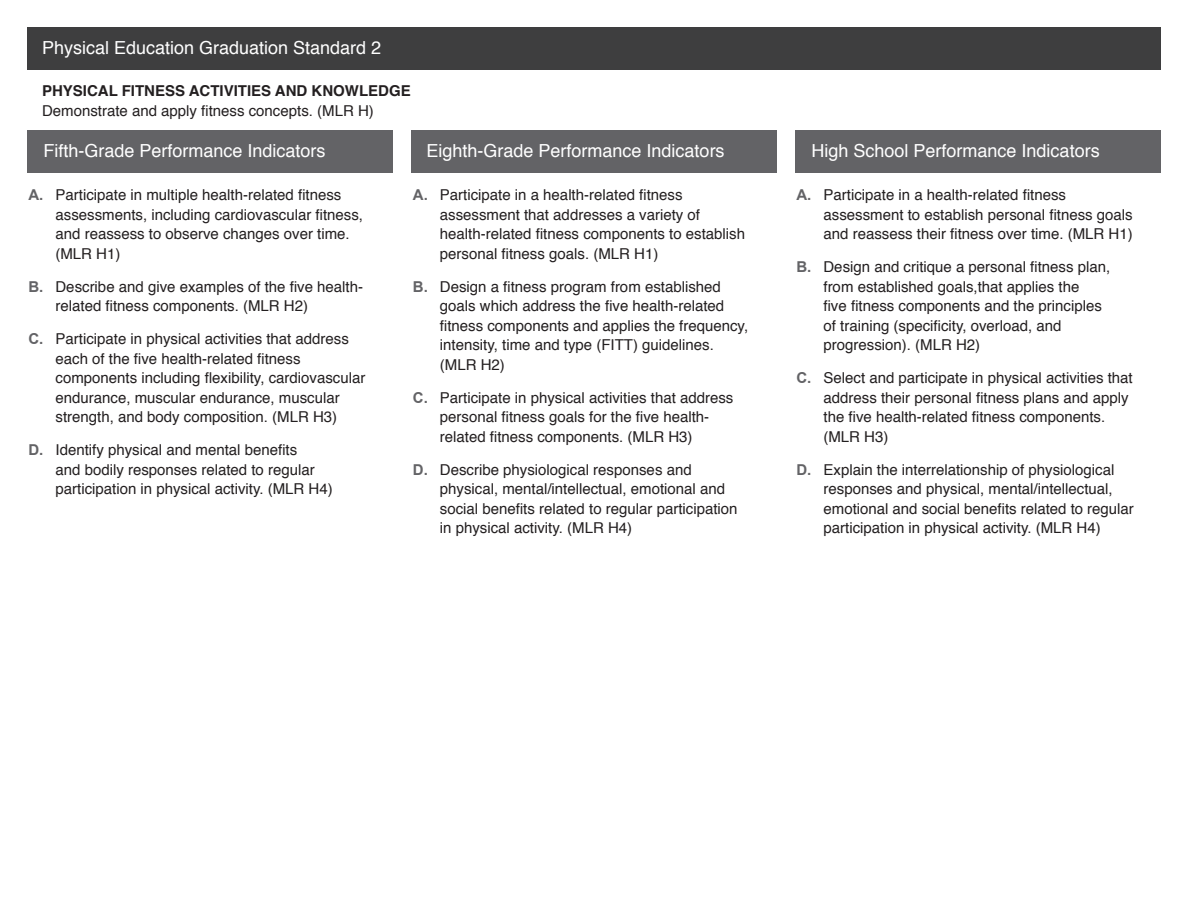
<style>
.page{position:relative;width:1188px;height:918px;background:#fff}
.page>*{position:absolute;margin:0;border:0;box-sizing:border-box;transform-origin:0 0}
.t1{font:18px "Helvetica";color:#fff}
.t2{font:15px/19.5px "Helvetica";color:#231f20}
.t3{font:700 15px "Helvetica";color:#231f20}
.s1{font-family:"Arial";font-weight:700;color:#636366}
</style>
<div class="page">
<div style="left:27px;top:27px;width:1134px;height:43px;background:#3e3e3f"></div>
<div style="left:27px;top:130px;width:365px;height:43px;background:#636366"></div>
<div style="left:411px;top:130px;width:366px;height:43px;background:#636366"></div>
<div style="left:796px;top:130px;width:365px;height:43px;background:#636366"></div>
<p class="t1" style="left:42px;top:34px;width:341px">Physical Education Graduation Standard 2</p>
<p class="t3" style="left:42px;top:79px;width:370px">PHYSICAL FITNESS ACTIVITIES AND KNOWLEDGE</p>
<p class="t2" style="left:42px;top:101px;width:333px">Demonstrate and apply fitness concepts. (MLR H)</p>
<p class="t1" style="left:44px;top:137px;width:284px">Fifth-Grade Performance Indicators</p>
<p class="t1" style="left:427px;top:137px;width:300px">Eighth-Grade Performance Indicators</p>
<p class="t1" style="left:812px;top:137px;width:290px">High School Performance Indicators</p>
<p class="t2" style="left:56px;top:186px;width:309px;text-indent:-27px"><span class="s1">A.</span> Participate in multiple health-related fitness assessments, including cardiovascular fitness, and reassess to observe changes over time. (MLR H1)</p>
<p class="t2" style="left:56px;top:277px;width:309px;text-indent:-27px"><span class="s1">B.</span> Describe and give examples of the five health&shy;related fitness components. (MLR H2)</p>
<p class="t2" style="left:56px;top:330px;width:311px;text-indent:-27px"><span class="s1">C.</span> Participate in physical activities that address each of the five health-related fitness components including flexibility, cardiovascular endurance, muscular endurance, muscular strength, and body composition. (MLR H3)</p>
<p class="t2" style="left:56px;top:441px;width:279px;text-indent:-27px"><span class="s1">D.</span> Identify physical and mental benefits<br>and bodily responses related to regular participation in physical activity. (MLR H4)</p>
<p class="t2" style="left:440px;top:186px;width:307px;text-indent:-27px"><span class="s1">A.</span> Participate in a health-related fitness assessment that addresses a variety of health-related fitness components to establish personal fitness goals. (MLR H1)</p>
<p class="t2" style="left:440px;top:277px;width:310px;text-indent:-27px"><span class="s1">B.</span> Design a fitness program from established goals which address the five health-related fitness components and applies the frequency, intensity, time and type (FITT) guidelines. (MLR H2)</p>
<p class="t2" style="left:440px;top:388px;width:295px;text-indent:-27px"><span class="s1">C.</span> Participate in physical activities that address personal fitness goals for the five health&shy;related fitness components. (MLR H3)</p>
<p class="t2" style="left:440px;top:460px;width:299px;text-indent:-27px"><span class="s1">D.</span> Describe physiological responses and physical, mental/intellectual, emotional and social benefits related to regular participation in physical activity. (MLR H4)</p>
<p class="t2" style="left:823px;top:186px;width:311px;text-indent:-27px"><span class="s1">A.</span> Participate in a health-related fitness assessment to establish personal fitness goals and reassess their fitness over time. (MLR H1)</p>
<p class="t2" style="left:823px;top:258px;width:288px;text-indent:-27px"><span class="s1">B.</span> Design and critique a personal fitness plan, from established goals,that applies the<br>five fitness components and the principles of training (specificity, overload, and progression). (MLR H2)</p>
<p class="t2" style="left:823px;top:369px;width:311px;text-indent:-27px"><span class="s1">C.</span> Select and participate in physical activities that address their personal fitness plans and apply the five health-related fitness components. (MLR H3)</p>
<p class="t2" style="left:823px;top:460px;width:312px;text-indent:-27px"><span class="s1">D.</span> Explain the interrelationship of physiological responses and physical, mental/intellectual, emotional and social benefits related to regular participation in physical activity. (MLR H4)</p>
</div>
